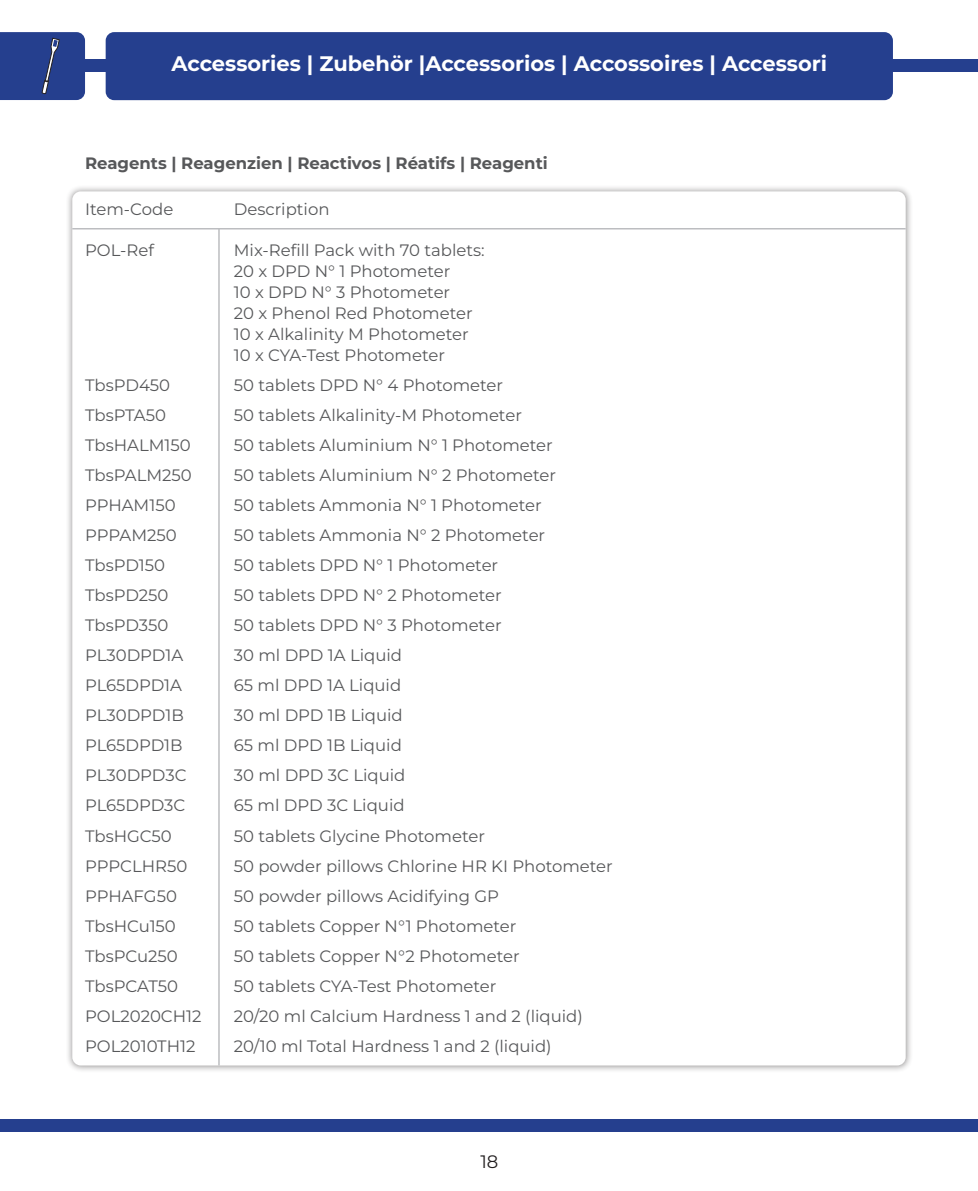
<style>
.page{position:relative;width:978px;height:1191px;background:#fff}
.page>*{position:absolute;margin:0;border:0;box-sizing:border-box;transform-origin:0 0}
.Überschriften_Seiten{font:700 21px "Montserrat";color:#fff}
.t1{font:18px "Montserrat";color:#231f20}
.Text{font:16.5px "Montserrat";color:#57585a}
.Text-2{font:700 16.5px "Montserrat";color:#57585a}
</style>
<div class="page">
<div style="left:0;top:60px;width:978px;height:12px;background:#253f8e"></div>
<div style="left:0;top:1119px;width:978px;height:12px;background:#253f8e"></div>
<div style="left:106px;top:32px;width:787px;height:68px;background:#253f8e;border-radius:9px"></div>
<svg style="left:0;top:32px;width:85px;height:68px"></svg>
<div style="left:66px;top:185px;width:846px;height:887px;background:#231f20;opacity:.5"></div>
<div style="left:72px;top:191px;width:834px;height:874px;background:#fff;border-radius:9px"></div>
<hr style="left:72px;top:228px;width:834px;height:1px;background:#bcbdc0">
<hr style="left:218px;top:229px;width:2px;height:836px;background:#bcbdc0">
<p class="Überschriften_Seiten" style="left:171px;top:49px;width:657px">Accessories | Zubehör |Accessorios | Accossoires | Accessori</p>
<p class="Text-2" style="left:85px;top:151px;width:464px">Reagents | Reagenzien | Reactivos | Réatifs | Reagenti</p>
<p class="Text" style="left:85px;top:198px;width:90px">Item-Code</p>
<p class="Text" style="left:234px;top:198px;width:97px">Description</p>
<p class="Text" style="left:85px;top:239px;width:70px">POL-Ref</p>
<p class="Text" style="left:234px;top:239px;width:252px">Mix-Refill Pack with 70 tablets:</p>
<p class="Text" style="left:234px;top:260px;width:218px">20 x DPD N° 1 Photometer</p>
<p class="Text" style="left:234px;top:281px;width:218px">10 x DPD N° 3 Photometer</p>
<p class="Text" style="left:234px;top:302px;width:240px">20 x Phenol Red Photometer</p>
<p class="Text" style="left:234px;top:323px;width:236px">10 x Alkalinity M Photometer</p>
<p class="Text" style="left:234px;top:344px;width:213px">10 x CYA-Test Photometer</p>
<p class="Text" style="left:85px;top:374px;width:87px">TbsPD450</p>
<p class="Text" style="left:234px;top:374px;width:271px">50 tablets DPD N° 4 Photometer</p>
<p class="Text" style="left:85px;top:404px;width:82px">TbsPTA50</p>
<p class="Text" style="left:234px;top:404px;width:290px">50 tablets Alkalinity-M Photometer</p>
<p class="Text" style="left:85px;top:434px;width:107px">TbsHALM150</p>
<p class="Text" style="left:234px;top:434px;width:320px">50 tablets Aluminium N° 1 Photometer</p>
<p class="Text" style="left:85px;top:464px;width:108px">TbsPALM250</p>
<p class="Text" style="left:234px;top:464px;width:324px">50 tablets Aluminium N° 2 Photometer</p>
<p class="Text" style="left:85px;top:494px;width:92px">PPHAM150</p>
<p class="Text" style="left:234px;top:494px;width:309px">50 tablets Ammonia N° 1 Photometer</p>
<p class="Text" style="left:85px;top:524px;width:93px">PPPAM250</p>
<p class="Text" style="left:234px;top:524px;width:313px">50 tablets Ammonia N° 2 Photometer</p>
<p class="Text" style="left:85px;top:554px;width:82px">TbsPD150</p>
<p class="Text" style="left:234px;top:554px;width:266px">50 tablets DPD N° 1 Photometer</p>
<p class="Text" style="left:85px;top:584px;width:85px">TbsPD250</p>
<p class="Text" style="left:234px;top:584px;width:269px">50 tablets DPD N° 2 Photometer</p>
<p class="Text" style="left:85px;top:614px;width:85px">TbsPD350</p>
<p class="Text" style="left:234px;top:614px;width:269px">50 tablets DPD N° 3 Photometer</p>
<p class="Text" style="left:85px;top:644px;width:100px">PL30DPD1A</p>
<p class="Text" style="left:234px;top:644px;width:170px">30 ml DPD 1A Liquid</p>
<p class="Text" style="left:85px;top:674px;width:98px">PL65DPD1A</p>
<p class="Text" style="left:234px;top:674px;width:169px">65 ml DPD 1A Liquid</p>
<p class="Text" style="left:85px;top:704px;width:100px">PL30DPD1B</p>
<p class="Text" style="left:234px;top:704px;width:170px">30 ml DPD 1B Liquid</p>
<p class="Text" style="left:85px;top:734px;width:99px">PL65DPD1B</p>
<p class="Text" style="left:234px;top:734px;width:170px">65 ml DPD 1B Liquid</p>
<p class="Text" style="left:85px;top:764px;width:103px">PL30DPD3C</p>
<p class="Text" style="left:234px;top:764px;width:173px">30 ml DPD 3C Liquid</p>
<p class="Text" style="left:85px;top:794px;width:102px">PL65DPD3C</p>
<p class="Text" style="left:234px;top:794px;width:172px">65 ml DPD 3C Liquid</p>
<p class="Text" style="left:85px;top:824px;width:88px">TbsHGC50</p>
<p class="Text" style="left:234px;top:824px;width:253px">50 tablets Glycine Photometer</p>
<p class="Text" style="left:85px;top:854px;width:104px">PPPCLHR50</p>
<p class="Text" style="left:234px;top:854px;width:380px">50 powder pillows Chlorine HR KI Photometer</p>
<p class="Text" style="left:85px;top:884px;width:93px">PPHAFG50</p>
<p class="Text" style="left:234px;top:884px;width:267px">50 powder pillows Acidifying GP</p>
<p class="Text" style="left:85px;top:914px;width:92px">TbsHCu150</p>
<p class="Text" style="left:234px;top:914px;width:284px">50 tablets Copper N°1 Photometer</p>
<p class="Text" style="left:85px;top:944px;width:94px">TbsPCu250</p>
<p class="Text" style="left:234px;top:944px;width:287px">50 tablets Copper N°2 Photometer</p>
<p class="Text" style="left:85px;top:974px;width:95px">TbsPCAT50</p>
<p class="Text" style="left:234px;top:974px;width:264px">50 tablets CYA-Test Photometer</p>
<p class="Text" style="left:85px;top:1004px;width:118px">POL2020CH12</p>
<p class="Text" style="left:234px;top:1004px;width:351px">20/20 ml Calcium Hardness 1 and 2 (liquid)</p>
<p class="Text" style="left:85px;top:1034px;width:112px">POL2010TH12</p>
<p class="Text" style="left:234px;top:1034px;width:319px">20/10 ml Total Hardness 1 and 2 (liquid)</p>
<p class="t1" style="left:480px;top:1149px;width:19px">18</p>
</div>
